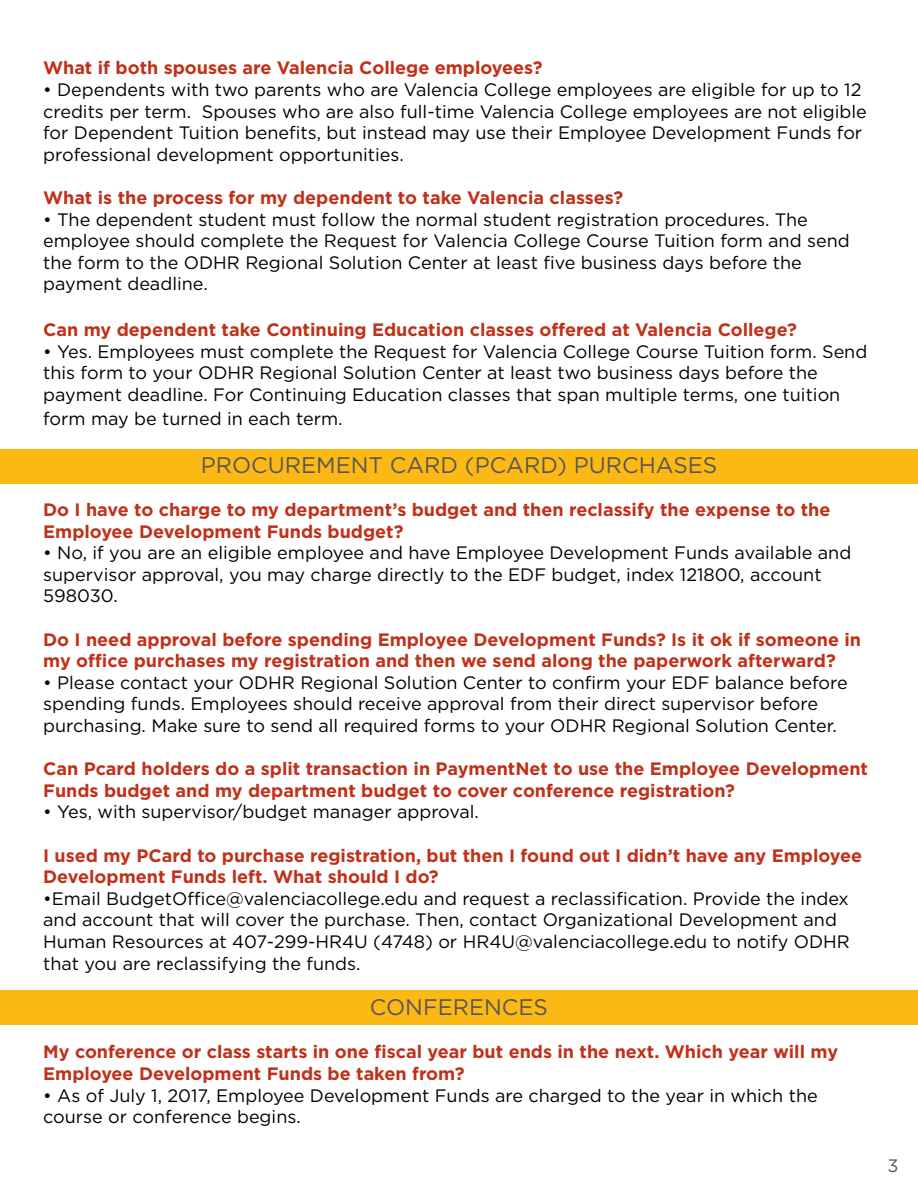
<style>
.page{position:relative;width:918px;height:1188px;background:#fff}
.page>*{position:absolute;margin:0;border:0;box-sizing:border-box;transform-origin:0 0}
.t1{font:22.5px "Gotham";color:#565656}
.t2{font:18px/21.6px "Gotham";color:#000}
.t3{font:700 18px/21.6px "Gotham";color:#c0311a}
.t4{font:18px "Gotham";color:#565656}
</style>
<div class="page">
<div style="left:0;top:449px;width:918px;height:35px;background:#fdb913"></div>
<div style="left:0;top:990px;width:918px;height:35px;background:#fdb913"></div>
<p class="t3" style="left:43px;top:57px;width:501px">What if both spouses are Valencia College employees?</p>
<p class="t2" style="left:43px;top:78px;width:825px">• Dependents with two parents who are Valencia College employees are eligible for up to 12 credits per term. Spouses who are also full-time Valencia College employees are not eligible for Dependent Tuition benefits, but instead may use their Employee Development Funds for professional development opportunities.</p>
<p class="t3" style="left:43px;top:187px;width:581px">What is the process for my dependent to take Valencia classes?</p>
<p class="t2" style="left:43px;top:208px;width:808px">• The dependent student must follow the normal student registration procedures. The employee should complete the Request for Valencia College Course Tuition form and send the form to the ODHR Regional Solution Center at least five business days before the payment deadline.</p>
<p class="t3" style="left:43px;top:319px;width:755px">Can my dependent take Continuing Education classes offered at Valencia College?</p>
<p class="t2" style="left:43px;top:340px;width:826px">• Yes. Employees must complete the Request for Valencia College Course Tuition form. Send this form to your ODHR Regional Solution Center at least two business days before the payment deadline. For Continuing Education classes that span multiple terms, one tuition</p>
<p class="t2" style="left:43px;top:407px;width:301px">form may be turned in each term.</p>
<p class="t1" style="left:201px;top:450px;width:518px">PROCUREMENT CARD (PCARD) PURCHASES</p>
<p class="t3" style="left:43px;top:499px;width:789px">Do I have to charge to my department’s budget and then reclassify the expense to the<br>Employee Development Funds budget?</p>
<p class="t2" style="left:43px;top:542px;width:810px">• No, if you are an eligible employee and have Employee Development Funds available and supervisor approval, you may charge directly to the EDF budget, index 121800, account<br>598030.</p>
<p class="t3" style="left:43px;top:628px;width:819px">Do I need approval before spending Employee Development Funds? Is it ok if someone in my office purchases my registration and then we send along the paperwork afterward?</p>
<p class="t2" style="left:43px;top:671px;width:806px">• Please contact your ODHR Regional Solution Center to confirm your EDF balance before spending funds. Employees should receive approval from their direct supervisor before purchasing. Make sure to send all required forms to your ODHR Regional Solution Center.</p>
<p class="t3" style="left:43px;top:758px;width:826px">Can Pcard holders do a split transaction in PaymentNet to use the Employee Development<br>Funds budget and my department budget to cover conference registration?</p>
<p class="t2" style="left:43px;top:801px;width:437px">• Yes, with supervisor/budget manager approval.</p>
<p class="t3" style="left:43px;top:844px;width:820px">I used my PCard to purchase registration, but then I found out I didn’t have any Employee<br>Development Funds left. What should I do?</p>
<p class="t2" style="left:43px;top:887px;width:808px">•Email BudgetOffice@valenciacollege.edu and request a reclassification. Provide the index and account that will cover the purchase. Then, contact Organizational Development and Human Resources at 407-299-HR4U (4748) or HR4U@valenciacollege.edu to notify ODHR that you are reclassifying the funds.</p>
<p class="t1" style="left:370px;top:993px;width:180px">CONFERENCES</p>
<p class="t3" style="left:43px;top:1041px;width:796px">My conference or class starts in one fiscal year but ends in the next. Which year will my<br>Employee Development Funds be taken from?</p>
<p class="t2" style="left:43px;top:1084px;width:776px">• As of July 1, 2017, Employee Development Funds are charged to the year in which the course or conference begins.</p>
<p class="t4" style="left:888px;top:1154px;width:13px">3</p>
</div>
